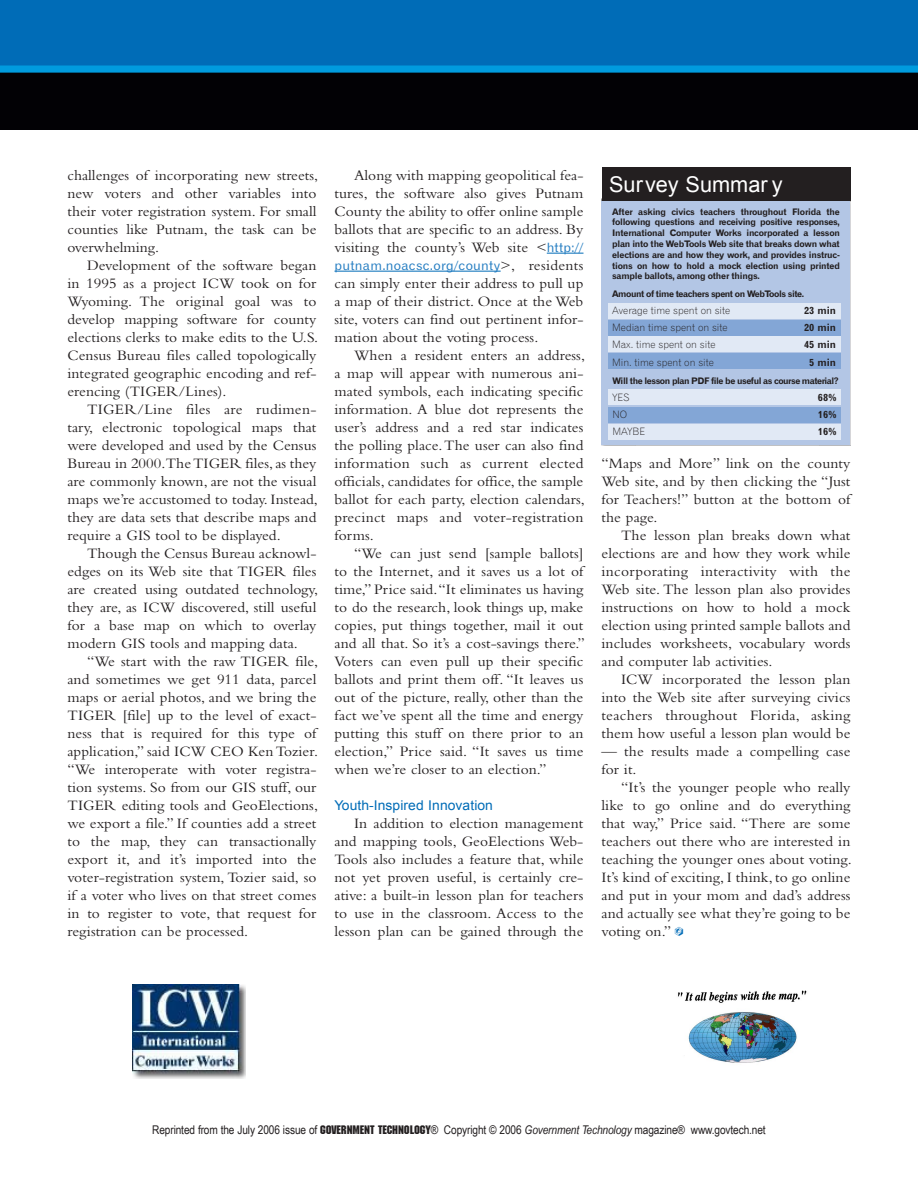
<style>
.page{position:relative;width:918px;height:1188px;background:#fff}
.page>*{position:absolute;margin:0;border:0;box-sizing:border-box;transform-origin:0 0}
.t1{font:21.75px "Arial";color:#fff}
.t2{font:15px/18px "Bembo";letter-spacing:.005em;color:#231f20;text-align:justify}
.t3{font:13.5px "Arial";letter-spacing:.005em;color:#006cb7}
.t4{font:12.75px "Gothic 720 BT Roman B";letter-spacing:.02em;color:#267ec2}
.t5{font:12px "Arial Narrow";letter-spacing:-.01em;color:#231f20}
.t6{font:10.2px "Gothic 720 BT Light B";color:#231f20}
.t7{font:10.2px "Gothic 720 BT Bold B";color:#231f20}
.t8{font:9px/10.8px "Gothic 720 BT Bold B";letter-spacing:-.05em;color:#231f20;text-align:justify}
.s1{font-family:"Gothic 720 BT Roman B";font-size:12.75px;color:#267ec2}
.s2{font-family:"Bembo";font-size:15px;color:#231f20}
.s3{font-family:"Machine"}
.s4{font-style:italic}
</style>
<div class="page">
<hr style="left:547px;top:253px;width:37px;height:1px;background:#006cb7">
<hr style="left:334px;top:271px;width:167px;height:1px;background:#006cb7">
<div style="left:0;top:0;width:918px;height:66px;background:#006cb7"></div>
<div style="left:0;top:72px;width:918px;height:58px;background:#020105"></div>
<div style="left:0;top:66px;width:918px;height:7px;background:#009bde"></div>
<div style="left:602px;top:167px;width:248px;height:34px;background:#231f20"></div>
<img style="left:635px;top:445px;width:185px;height:1px">
<div style="left:602px;top:201px;width:248px;height:244px;background:#b3c6e5"></div>
<div style="left:608px;top:303px;width:233px;height:15px;background:#e1e9f5"></div>
<div style="left:608px;top:337px;width:233px;height:15px;background:#e1e9f5"></div>
<div style="left:608px;top:320px;width:233px;height:15px;background:#83a6d6"></div>
<div style="left:608px;top:354px;width:233px;height:15px;background:#83a6d6"></div>
<div style="left:608px;top:390px;width:233px;height:15px;background:#e1e9f5"></div>
<div style="left:608px;top:424px;width:233px;height:16px;background:#e1e9f5"></div>
<div style="left:608px;top:407px;width:232px;height:16px;background:#83a6d6"></div>
<img style="left:133px;top:984px;width:112px;height:95px">
<img style="left:678px;top:990px;width:129px;height:73px">
<p class="t2" style="left:68px;top:168px;width:252px">challenges of incorporating new streets, new voters and other variables into their voter registration system. For small counties like Putnam, the task can be overwhelming.</p>
<p class="t2" style="left:68px;top:258px;width:252px;text-indent:20px">Development of the software began in 1995 as a project ICW took on for Wyoming. The original goal was to develop mapping software for county elections clerks to make edits to the U.S.<br>Census Bureau files called topologically integrated geographic encoding and ref&shy;erencing (TIGER/Lines).</p>
<p class="t2" style="left:68px;top:402px;width:252px;text-indent:20px">TIGER/Line files are rudimen&shy;tary, electronic topological maps that were developed and used by the Census Bureau in 2000.The TIGER files, as they are commonly known, are not the visual maps we’re accustomed to today. Instead, they are data sets that describe maps and require a GIS tool to be displayed.</p>
<p class="t2" style="left:68px;top:546px;width:252px;text-indent:20px">Though the Census Bureau acknowl&shy;edges on its Web site that TIGER files are created using outdated technology, they are, as ICW discovered, still useful for a base map on which to overlay modern GIS tools and mapping data.</p>
<p class="t2" style="left:68px;top:654px;width:252px;text-indent:20px">“We start with the raw TIGER file, and sometimes we get 911 data, parcel maps or aerial photos, and we bring the TIGER [file] up to the level of exact&shy;ness that is required for this type of application,” said ICW CEO Ken Tozier. “We interoperate with voter registra&shy;tion systems. So from our GIS stuff, our TIGER editing tools and GeoElections, we export a file.” If counties add a street to the map, they can transactionally export it, and it’s imported into the voter-registration system, Tozier said, so if a voter who lives on that street comes in to register to vote, that request for registration can be processed.</p>
<p class="t2" style="left:335px;top:168px;width:250px;text-indent:20px">Along with mapping geopolitical fea&shy;tures, the software also gives Putnam County the ability to offer online sample ballots that are specific to an address. By visiting the county’s Web site &lt;<span class="s1">http://</span></p>
<p class="t4" style="left:335px;top:259px;width:251px">putnam.noacsc.org/county<span class="s2">&gt;, residents</span></p>
<p class="t2" style="left:335px;top:276px;width:250px">can simply enter their address to pull up a map of their district. Once at the Web site, voters can find out pertinent infor&shy;mation about the voting process.</p>
<p class="t2" style="left:335px;top:348px;width:252px;text-indent:20px">When a resident enters an address, a map will appear with numerous ani&shy;mated symbols, each indicating specific information. A blue dot represents the user’s address and a red star indicates the polling place. The user can also find information such as current elected officials, candidates for office, the sample ballot for each party, election calendars, precinct maps and voter-registration forms.</p>
<p class="t2" style="left:335px;top:546px;width:252px;text-indent:20px">“We can just send [sample ballots] to the Internet, and it saves us a lot of time,” Price said. “It eliminates us having to do the research, look things up, make copies, put things together, mail it out and all that. So it’s a cost-savings there.” Voters can even pull up their specific ballots and print them off. “It leaves us out of the picture, really, other than the fact we’ve spent all the time and energy putting this stuff on there prior to an election,” Price said. “It saves us time when we’re closer to an election.”</p>
<p class="t3" style="left:334px;top:800px;width:160px">Youth-Inspired Innovation</p>
<p class="t2" style="left:335px;top:816px;width:250px;text-indent:20px">In addition to election management and mapping tools, GeoElections Web-Tools also includes a feature that, while not yet proven useful, is certainly cre&shy;ative: a built-in lesson plan for teachers to use in the classroom. Access to the lesson plan can be gained through the</p>
<h1 class="t1" style="left:609px;top:176px;width:175px">Survey Summar y</h1>
<p class="t8" style="left:612px;top:207px;width:229px">After asking civics teachers throughout Florida the following questions and receiving positive responses, International Computer Works incorporated a lesson plan into the WebTools Web site that breaks down what elections are and how they work, and provides instruc&shy;tions on how to hold a mock election using printed sample ballots, among other things.</p>
<p class="t8" style="left:612px;top:289px;width:194px">Amount of time teachers spent on WebTools site.</p>
<p class="t6" style="left:612px;top:305px;width:120px">Average time spent on site</p>
<p class="t7" style="left:804px;top:305px;width:33px">23 min</p>
<p class="t6" style="left:612px;top:323px;width:117px">Median time spent on site</p>
<p class="t7" style="left:804px;top:323px;width:33px">20 min</p>
<p class="t6" style="left:612px;top:340px;width:105px">Max. time spent on site</p>
<p class="t7" style="left:804px;top:340px;width:33px">45 min</p>
<p class="t6" style="left:612px;top:357px;width:103px">Min. time spent on site</p>
<p class="t7" style="left:809px;top:357px;width:28px">5 min</p>
<p class="t8" style="left:612px;top:376px;width:228px">Will the lesson plan PDF file be useful as course material?</p>
<p class="t6" style="left:612px;top:392px;width:18px">YES</p>
<p class="t7" style="left:818px;top:392px;width:20px">68%</p>
<p class="t6" style="left:612px;top:410px;width:16px">NO</p>
<p class="t7" style="left:818px;top:410px;width:20px">16%</p>
<p class="t6" style="left:612px;top:427px;width:34px">MAYBE</p>
<p class="t7" style="left:818px;top:427px;width:20px">16%</p>
<p class="t2" style="left:602px;top:456px;width:250px">“Maps and More” link on the county Web site, and by then clicking the “Just for Teachers!” button at the bottom of the page.</p>
<p class="t2" style="left:602px;top:528px;width:250px;text-indent:20px">The lesson plan breaks down what elections are and how they work while incorporating interactivity with the Web site. The lesson plan also provides instructions on how to hold a mock election using printed sample ballots and includes worksheets, vocabulary words and computer lab activities.</p>
<p class="t2" style="left:602px;top:672px;width:250px;text-indent:20px">ICW incorporated the lesson plan into the Web site after surveying civics teachers throughout Florida, asking them how useful a lesson plan would be</p>
<p class="t2" style="left:602px;top:744px;width:250px">— the results made a compelling case for it.</p>
<p class="t2" style="left:602px;top:780px;width:252px;text-indent:20px">“It’s the younger people who really like to go online and do everything that way,” Price said. “There are some teachers out there who are interested in teaching the younger ones about voting.<br>It’s kind of exciting, I think, to go online and put in your mom and dad’s address and actually see what they’re going to be voting on.”</p>
<p class="t5" style="left:152px;top:1123px;width:615px">Reprinted from the July 2006 issue of <span class="s3">GOVERNMENT TECHNOLOGY</span>® Copyright © 2006 <span class="s4">Government Technology</span> magazine® www.govtech.net</p>
</div>
